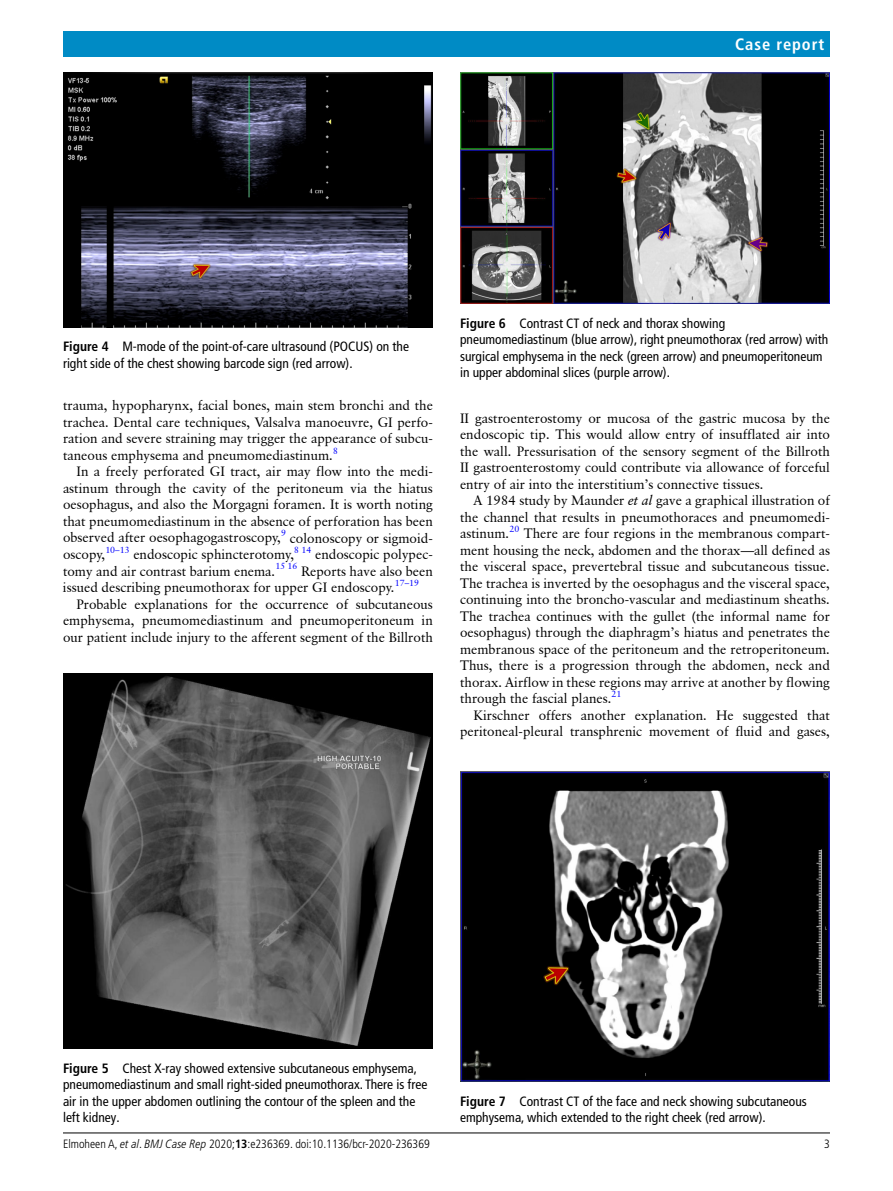
<style>
.page{position:relative;width:893px;height:1191px;background:#fff}
.page>*{position:absolute;margin:0;border:0;box-sizing:border-box;transform-origin:0 0}
.t1{font:700 condensed 16.5px "Frutiger LT Pro";letter-spacing:.055em;color:#fff}
.t2{font:13.5px/16.5px "Classical Garamond BT";color:#000;text-align:justify}
.t3{font:condensed 13.5px/16.5px "Frutiger LT Pro";color:#000}
.t4{font:300 condensed 12px "Frutiger LT Pro";color:#000}
.t5{font:9px "Classical Garamond BT";color:#00f}
.s1{font-weight:700}
.s2{font-style:italic}
</style>
<div class="page">
<hr style="left:63px;top:1132px;width:767px;height:1px;background:#000">
<div style="left:63px;top:31px;width:767px;height:25px;background:#008bc5"></div>
<img style="left:63px;top:72px;width:370px;height:255px">
<img style="left:63px;top:674px;width:370px;height:374px">
<img style="left:460px;top:72px;width:370px;height:232px">
<img style="left:460px;top:771px;width:370px;height:310px">
<p class="t1" style="left:735px;top:34px;width:91px">Case report</p>
<p class="t3" style="left:63px;top:338px;width:348px"><span class="s1">Figure 4</span> M-mode of the point-of-care ultrasound (POCUS) on the right side of the chest showing barcode sign (red arrow).</p>
<p class="t2" style="left:63px;top:397px;width:371px">trauma, hypopharynx, facial bones, main stem bronchi and the trachea. Dental care techniques, Valsalva manoeuvre, GI perfo&shy;ration and severe straining may trigger the appearance of subcu&shy;taneous emphysema and pneumomediastinum.<sup>8</sup></p>
<p class="t2" style="left:63px;top:463px;width:371px;text-indent:14px">In a freely perforated GI tract, air may flow into the medi&shy;astinum through the cavity of the peritoneum via the hiatus oesophagus, and also the Morgagni foramen. It is worth noting that pneumomediastinum in the absence of perforation has been observed after oesophagogastroscopy,<sup>9</sup> colonoscopy or sigmoid&shy;oscopy,<sup>10–13</sup> endoscopic sphincterotomy,</p>
<p class="t5" style="left:294px;top:544px;width:19px">8 14</p>
<p class="t2" style="left:63px;top:546px;width:371px;text-indent:252px">endoscopic polypec&shy;tomy and air contrast barium enema.<sup>15</sup> <sup>16</sup> Reports have also been issued describing pneumothorax for upper GI endoscopy.<sup>17–19</sup></p>
<p class="t2" style="left:63px;top:595px;width:371px;text-indent:14px">Probable explanations for the occurrence of subcutaneous emphysema, pneumomediastinum and pneumoperitoneum in our patient include injury to the afferent segment of the Billroth</p>
<p class="t3" style="left:460px;top:315px;width:370px"><span class="s1">Figure 6</span> Contrast CT of neck and thorax showing pneumomediastinum (blue arrow), right pneumothorax (red arrow) with surgical emphysema in the neck (green arrow) and pneumoperitoneum in upper abdominal slices (purple arrow).</p>
<p class="t2" style="left:460px;top:410px;width:371px">II gastroenterostomy or mucosa of the gastric mucosa by the endoscopic tip. This would allow entry of insufflated air into the wall. Pressurisation of the sensory segment of the Billroth II gastroenterostomy could contribute via allowance of forceful entry of air into the interstitium’s connective tissues.</p>
<p class="t2" style="left:460px;top:492px;width:371px;text-indent:14px">A 1984 study by Maunder <span class="s2">et al</span> gave a graphical illustration of the channel that results in pneumothoraces and pneumomedi&shy;astinum.<sup>20</sup> There are four regions in the membranous compart&shy;ment housing the neck, abdomen and the thorax—all defined as the visceral space, prevertebral tissue and subcutaneous tissue.<br>The trachea is inverted by the oesophagus and the visceral space, continuing into the broncho-vascular and mediastinum sheaths.<br>The trachea continues with the gullet (the informal name for oesophagus) through the diaphragm’s hiatus and penetrates the membranous space of the peritoneum and the retroperitoneum.<br>Thus, there is a progression through the abdomen, neck and thorax. Airflow in these regions may arrive at another by flowing through the fascial planes.<sup>21</sup></p>
<p class="t2" style="left:460px;top:707px;width:371px;text-align:right">Kirschner offers another explanation. He suggested that peritoneal-pleural transphrenic movement of fluid and gases,</p>
<p class="t3" style="left:63px;top:1059px;width:366px"><span class="s1">Figure 5</span> Chest X-ray showed extensive subcutaneous emphysema, pneumomediastinum and small right-sided pneumothorax. There is free air in the upper abdomen outlining the contour of the spleen and the left kidney.</p>
<p class="t3" style="left:460px;top:1092px;width:348px"><span class="s1">Figure 7</span> Contrast CT of the face and neck showing subcutaneous emphysema, which extended to the right cheek (red arrow).</p>
<p class="t4" style="left:63px;top:1136px;width:368px">Elmoheen A, <span class="s2">et al</span>. <span class="s2">BMJ Case Rep</span> 2020;<span class="s1">13</span>:e236369. doi:10.1136/bcr-2020-236369</p>
<p class="t4" style="left:824px;top:1136px;width:7px">3</p>
</div>
